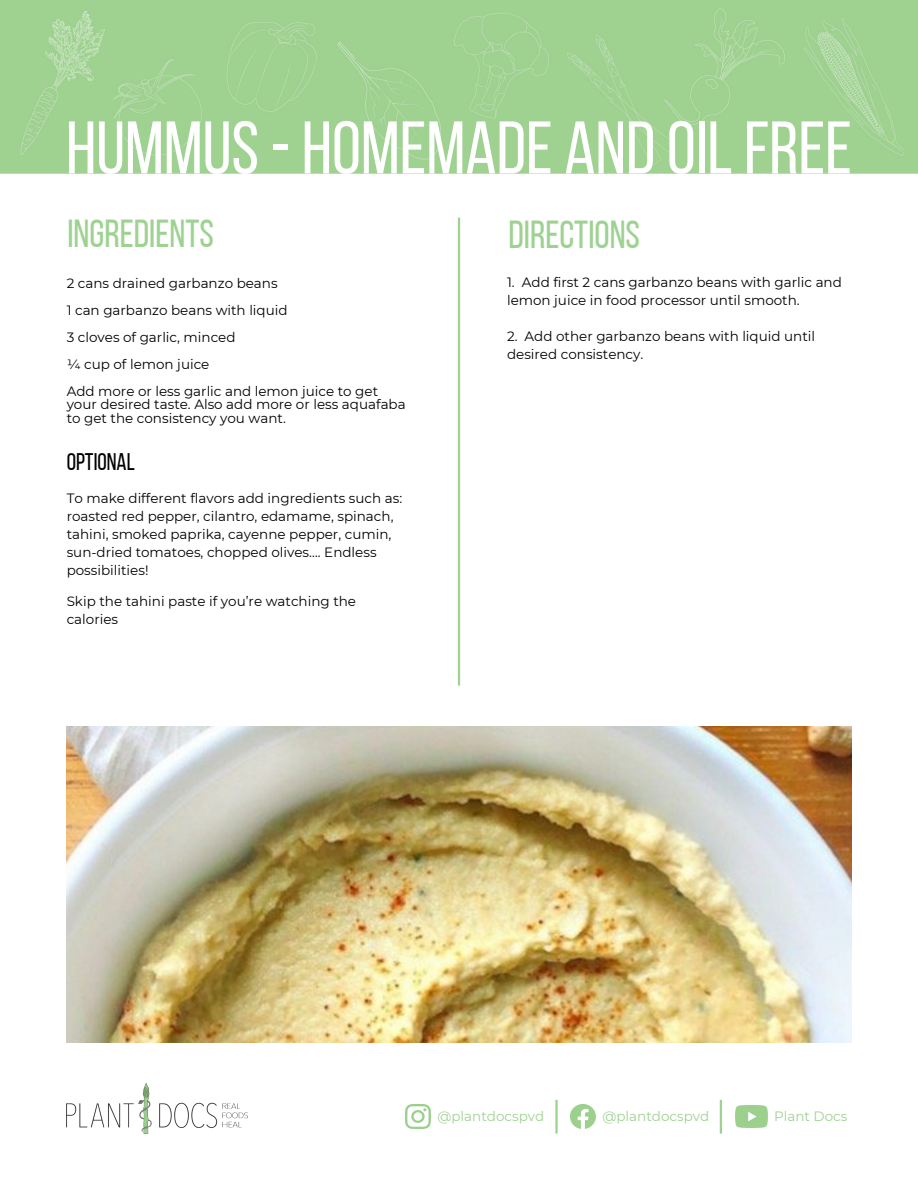
<style>
.page{position:relative;width:918px;height:1188px;background:#fff}
.page>*{position:absolute;margin:0;border:0;box-sizing:border-box;transform-origin:0 0}
.t1{font:74.25px "Bebas Neue";color:#fff}
.t2{font:39px "Bebas Neue";color:#9ed291}
.t3{font:24px "Bebas Neue";color:#000}
.t4{font:13.5px/18px "Montserrat";color:#000}
.t5{font:13.5px "Montserrat";color:#9ed291}
</style>
<div class="page">
<div style="left:0;top:0;width:918px;height:174px;background:#9fd290"></div>
<img style="left:67px;top:1083px;width:181px;height:51px">
<img style="left:406px;top:1104px;width:24px;height:25px">
<img style="left:571px;top:1104px;width:24px;height:25px">
<img style="left:735px;top:1105px;width:33px;height:23px">
<hr style="left:555px;top:1100px;width:3px;height:34px;background:#9ed291">
<hr style="left:720px;top:1100px;width:2px;height:34px;background:#9ed291">
<hr style="left:458px;top:218px;width:2px;height:468px;background:#9ed291">
<img style="left:67px;top:726px;width:785px;height:317px">
<h1 class="t1" style="left:66px;top:118px;width:788px">HUMMUS - HOMEMADE ANDOILFREE</h1>
<h2 class="t2" style="left:67px;top:218px;width:148px">INGREDIENTS</h2>
<p class="t4" style="left:67px;top:269px;width:313px;line-height:27px">2 cans drained garbanzo beans<br>1 can garbanzo beans with liquid<br>3 cloves of garlic, minced<br>¼ cup of lemon juice<br>Add more or less garlic and lemon juice to get</p>
<p class="t4" style="left:67px;top:398px;width:341px;line-height:13.5px">your desired taste. Also add more or less aquafaba to get the consistency you want.</p>
<h3 class="t3" style="left:67px;top:452px;width:70px">OPTIONAL</h3>
<p class="t4" style="left:67px;top:489px;width:337px">To make different flavors add ingredients such as: roasted red pepper, cilantro, edamame, spinach, tahini, smoked paprika, cayenne pepper, cumin, sun-dried tomatoes, chopped olives…. Endless possibilities!</p>
<p class="t4" style="left:67px;top:592px;width:291px">Skip the tahini paste if you’re watching the calories</p>
<h2 class="t2" style="left:508px;top:219px;width:133px">DIRECTIONS</h2>
<p class="t4" style="left:507px;top:273px;width:336px">1. Add first 2 cans garbanzo beans with garlic and lemon juice in food processor until smooth.</p>
<p class="t4" style="left:507px;top:327px;width:310px">2. Add other garbanzo beans with liquid until desired consistency.</p>
<p class="t5" style="left:438px;top:1108px;width:108px">@plantdocspvd</p>
<p class="t5" style="left:603px;top:1108px;width:108px">@plantdocspvd</p>
<p class="t5" style="left:774px;top:1108px;width:75px">Plant Docs</p>
</div>
